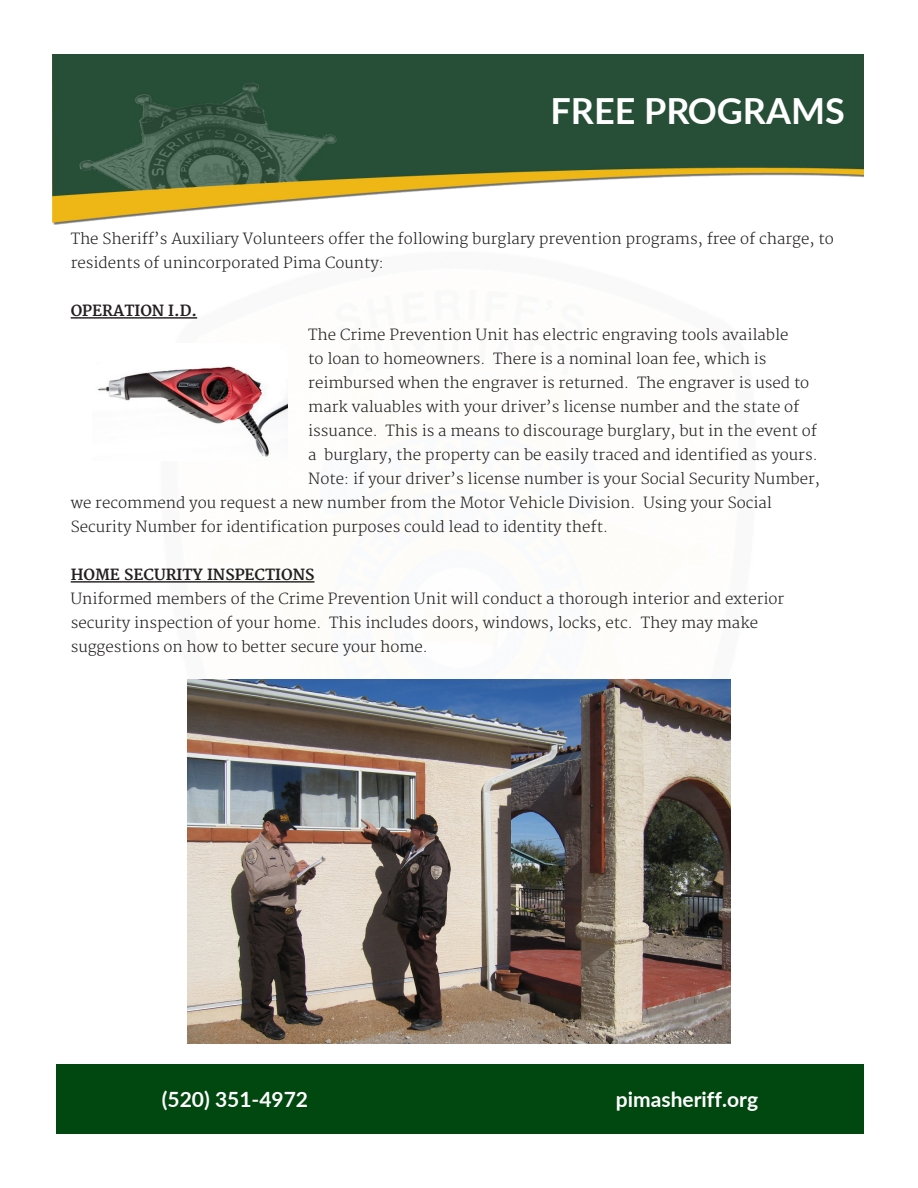
<style>
.page{position:relative;width:918px;height:1188px;background:#fff}
.page>*{position:absolute;margin:0;border:0;box-sizing:border-box;transform-origin:0 0}
.t1{font:700 36px "Lato";color:#fff}
.t2{font:700 21px "Lato";color:#fff}
.t3{font:300 15px/24px "Merriweather";color:#231f20}
.t4{font:700 15px "Merriweather";color:#231f20}
</style>
<div class="page">
<img style="left:52px;top:54px;width:812px;height:171px">
<hr style="left:71px;top:317px;width:126px;height:2px;background:#231f20">
<hr style="left:71px;top:581px;width:243px;height:2px;background:#231f20">
<img style="left:97px;top:366px;width:190px;height:91px">
<img style="left:188px;top:680px;width:542px;height:364px">
<div style="left:56px;top:1065px;width:808px;height:69px;background:#004710"></div>
<p class="t1" style="left:551px;top:84px;width:296px">FREE PROGRAMS</p>
<p class="t3" style="left:71px;top:228px;width:765px">The Sheriff’s Auxiliary Volunteers offer the following burglary prevention programs, free of charge, to residents of unincorporated Pima County:</p>
<p class="t4" style="left:71px;top:302px;width:128px">OPERATION I.D.</p>
<p class="t3" style="left:308px;top:324px;width:482px">The Crime Prevention Unit has electric engraving tools available</p>
<p class="t3" style="left:308px;top:348px;width:460px">to loan to homeowners. There is a nominal loan fee, which is</p>
<p class="t3" style="left:308px;top:372px;width:503px">reimbursed when the engraver is returned. The engraver is used to</p>
<p class="t3" style="left:308px;top:396px;width:493px">mark valuables with your driver’s license number and the state of</p>
<p class="t3" style="left:308px;top:420px;width:510px">issuance. This is a means to discourage burglary, but in the event of</p>
<p class="t3" style="left:308px;top:444px;width:511px">a burglary, the property can be easily traced and identified as yours.</p>
<p class="t3" style="left:308px;top:468px;width:513px">Note: if your driver’s license number is your Social Security Number,</p>
<p class="t3" style="left:71px;top:492px;width:703px">we recommend you request a new number from the Motor Vehicle Division. Using your Social</p>
<p class="t3" style="left:71px;top:516px;width:539px">Security Number for identification purposes could lead to identity theft.</p>
<p class="t4" style="left:71px;top:566px;width:245px">HOME SECURITY INSPECTIONS</p>
<p class="t3" style="left:71px;top:588px;width:715px">Uniformed members of the Crime Prevention Unit will conduct a thorough interior and exterior security inspection of your home. This includes doors, windows, locks, etc. They may make suggestions on how to better secure your home.</p>
<h2 class="t2" style="left:162px;top:1084px;width:148px">(520) 351-4972</h2>
<h2 class="t2" style="left:616px;top:1084px;width:144px">pimasheriff.org</h2>
</div>
